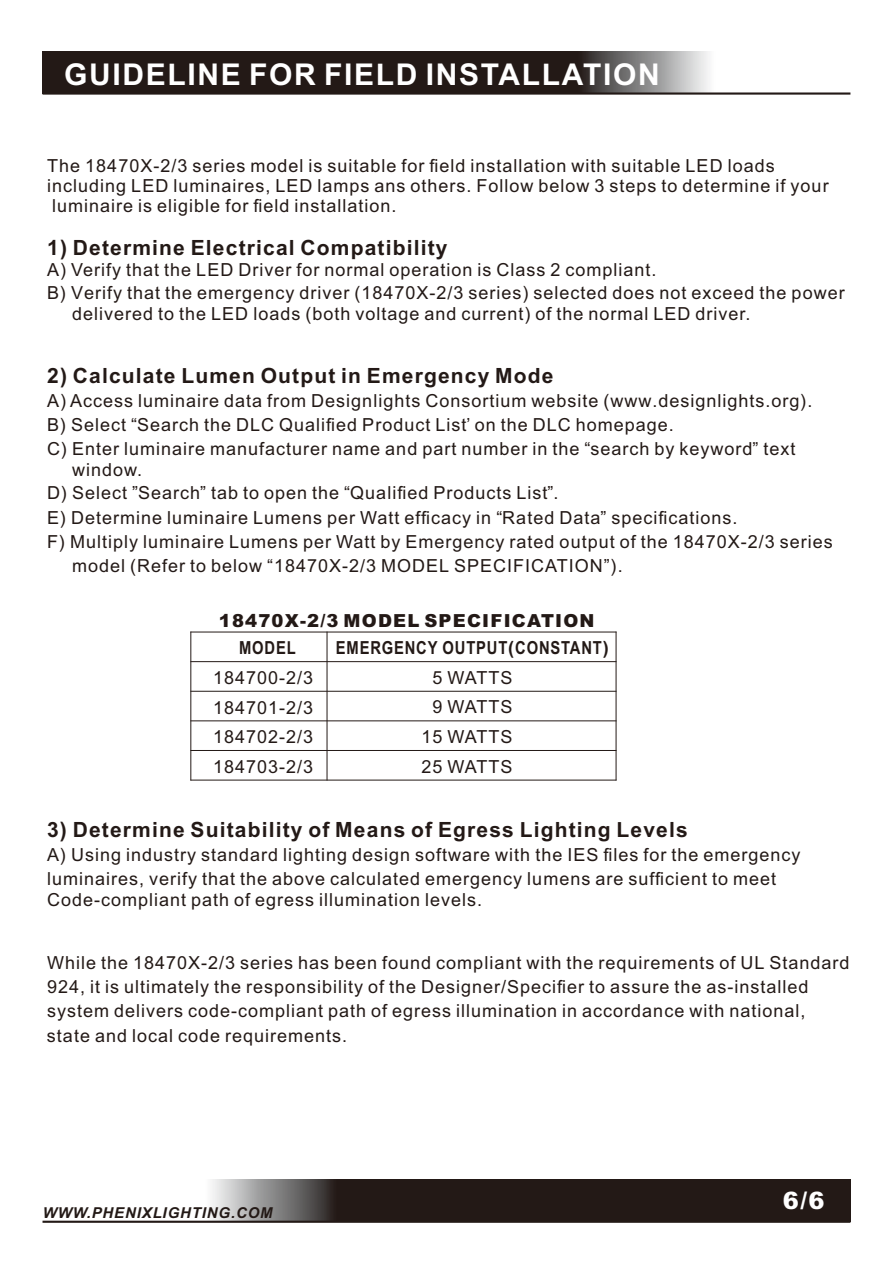
<style>
.page{position:relative;width:893px;height:1263px;background:#fff}
.page>*{position:absolute;margin:0;border:0;box-sizing:border-box;transform-origin:0 0}
.t1{font:700 30px "Arial";letter-spacing:.055em;color:#fff}
.t2{font:900 24px "Arial";color:#fff}
.t3{font:700 21px "Arial";letter-spacing:.055em;color:#231916}
.t4{font:18px/29.7px "Arial";letter-spacing:.055em;color:#231916}
.t5{font:18px "Arial Unicode MS";letter-spacing:.055em;color:#231916}
.t6{font:700 18px "Arial Narrow";letter-spacing:.045em;color:#231916}
.t7{font:900 18px "Arial";letter-spacing:.065em;color:#231916}
.t8{font:italic 700 15px "Arial";letter-spacing:.055em;color:#231916}
.s1{font-family:"Arial Unicode MS"}
.s2{font-family:"Arial"}
</style>
<div class="page">
<div style="left:43px;top:51px;width:578px;height:43px;background:#231916"></div>
<div style="left:577px;top:51px;width:138px;height:43px;background:linear-gradient(to right,#221e1d,#f9fbfc)"></div>
<div style="left:295px;top:1179px;width:555px;height:43px;background:#231916"></div>
<div style="left:205px;top:1179px;width:132px;height:43px;background:linear-gradient(to right,#fbfefe,#262221)"></div>
<hr style="left:43px;top:1221px;width:807px;height:2px;background:#231916">
<hr style="left:43px;top:92px;width:807px;height:3px;background:#231916">
<hr style="left:190px;top:632px;width:1px;height:148px;background:#231916">
<hr style="left:327px;top:632px;width:1px;height:148px;background:#231916">
<hr style="left:616px;top:632px;width:1px;height:148px;background:#231916">
<hr style="left:190px;top:780px;width:426px;height:1px;background:#231916">
<hr style="left:190px;top:750px;width:426px;height:1px;background:#231916">
<hr style="left:190px;top:720px;width:426px;height:1px;background:#231916">
<hr style="left:190px;top:691px;width:426px;height:1px;background:#231916">
<hr style="left:190px;top:661px;width:426px;height:1px;background:#231916">
<hr style="left:190px;top:632px;width:426px;height:1px;background:#231916">
<h1 class="t1" style="left:64px;top:63px;width:597px">GUIDELINE FOR FIELD INSTALLATION</h1>
<p class="t4" style="left:47px;top:157px;width:783px;line-height:20.1px">The 18470X-2/3 series model is suitable for field installation with suitable LED loads including LED luminaires, LED lamps ans others. Follow below 3 steps to determine if your luminaire is eligible for field installation.</p>
<p class="t3" style="left:47px;top:240px;width:402px">1) Determine Electrical Compatibility</p>
<p class="t4" style="left:47px;top:260px;width:799px;line-height:23.1px">A) Verify that the LED Driver for normal operation is Class 2 compliant.<br>B<span class="s1">) Verify that the</span> emergency driver (18470X-2<span class="s1">/</span>3 series) selected does not exceed the power</p>
<p class="t4" style="left:72px;top:301px;width:680px">delivered to the LED loads (both voltage and current) of the normal LED driver.</p>
<p class="t3" style="left:47px;top:368px;width:508px">2) Calculate Lumen Output in Emergency Mode</p>
<p class="t4" style="left:47px;top:390px;width:767px;line-height:24.2px">A) Access luminaire data from <span class="s1">Design</span>lights Consortium website <span class="s1">(www.designlights.org).<br>B)</span> Select “Search the DLC Qualified Product List’ on the DLC homepage.</p>
<p class="t5" style="left:47px;top:442px;width:750px">C) <span class="s2">Enter luminaire</span> manufacturer name and <span class="s2">part number</span> in the “search by keyword” text</p>
<p class="t4" style="left:72px;top:457px;width:72px">window.</p>
<p class="t4" style="left:47px;top:480px;width:513px"><span class="s1">D)</span> Select ”Search” tab to open the “Qualified Products List”.</p>
<p class="t4" style="left:47px;top:504px;width:692px"><span class="s1">E)</span> Determine luminaire Lumens per Watt efficacy in “Rated Data” specifications.</p>
<p class="t4" style="left:47px;top:528px;width:787px"><span class="s1">F)</span> Multiply luminaire Lumens per Watt by Emergency rated output of the 18470X-2/3 series</p>
<p class="t4" style="left:72px;top:552px;width:552px"><span class="s1">model (</span>Refer to below “18470X<span class="s1">-</span>2<span class="s1">/</span>3 MODEL SPECIFICATION”<span class="s1">).</span></p>
<p class="t7" style="left:219px;top:614px;width:377px">18470X-2/3 MODEL SPECIFICATION</p>
<p class="t6" style="left:239px;top:641px;width:58px">MODEL</p>
<p class="t6" style="left:336px;top:641px;width:274px">EMERGENCY OUTPUT<span class="s2">(</span>CONSTANT<span class="s2">)</span></p>
<p class="t4" style="left:421px;top:664px;width:93px;text-align:right">5 WATTS<br>9 WATTS<br>15 WATTS<br>25 WATTS</p>
<p class="t4" style="left:213px;top:664px;width:102px;text-align:justify">184700-2/3<br>184701-2/3<br>184702-2/3<br>184703-2/3</p>
<p class="t3" style="left:47px;top:822px;width:642px">3) Determine Suitability of Means of Egress Lighting Levels</p>
<p class="t4" style="left:47px;top:844px;width:755px;line-height:24.2px"><span class="s1">A)</span> Using industry standard lighting design software with the <span class="s1">IES files</span> for the emergency luminaires<span class="s1">, verify that the</span> above calculated emergency lumens are sufficient to meet</p>
<p class="t4" style="left:47px;top:886px;width:437px">Code-compliant path of egress illumination levels.</p>
<p class="t5" style="left:47px;top:956px;width:804px"><span class="s2">While the 18470X-2/3</span> series has been found compliant with the requirements of UL Standard</p>
<p class="t4" style="left:47px;top:976px;width:763px;line-height:24.2px"><span class="s1">924,</span> it is ultimately the responsibility of the Designer/Specifier to assure the as<span class="s1">-installed system</span> delivers code-compliant path of egress illumination in accordance with national<span class="s1">, </span>state and local code <span class="s1">requirements.</span></p>
<p class="t8" style="left:43px;top:1207px;width:231px">WWW.PHENIXLIGHTING.COM</p>
<h2 class="t2" style="left:783px;top:1192px;width:43px">6/6</h2>
</div>
